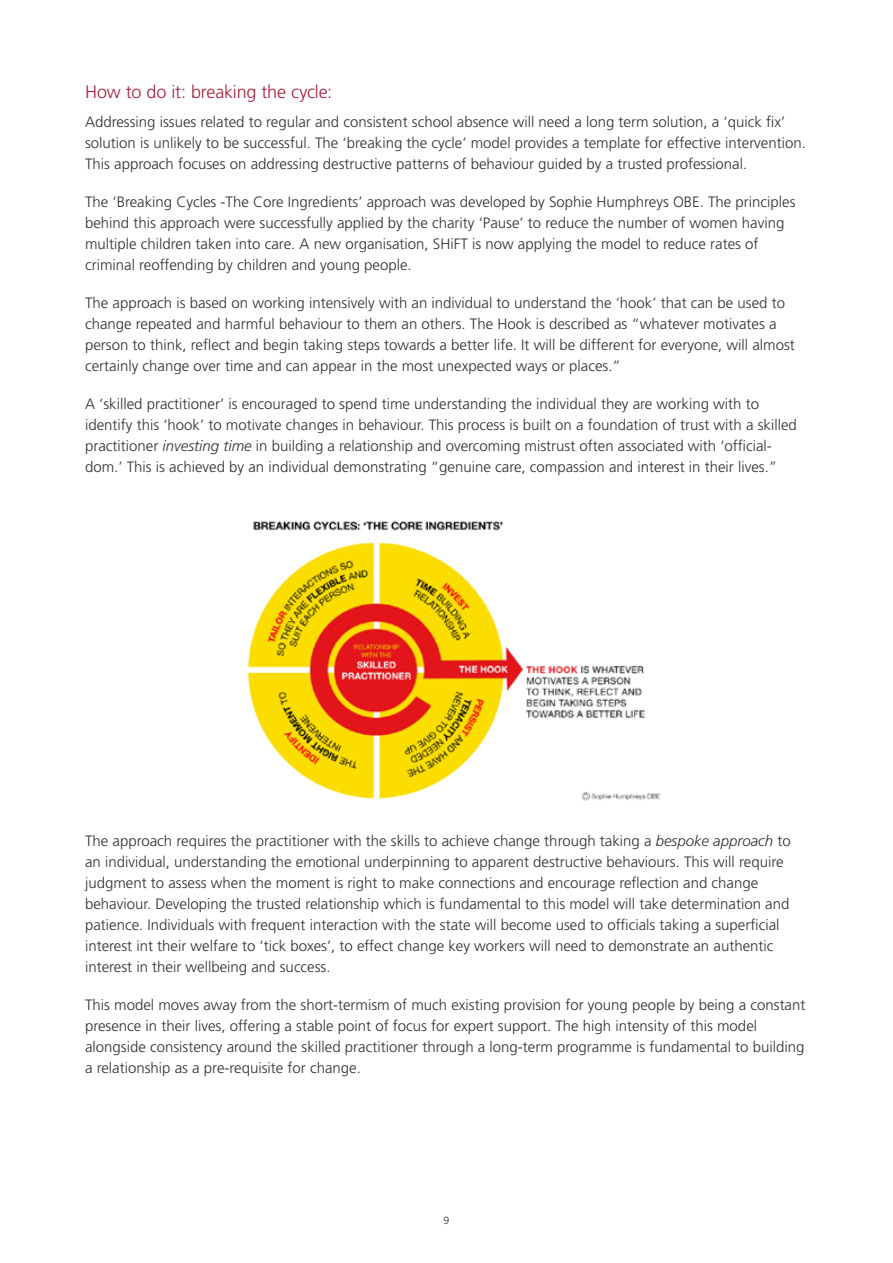
<style>
.page{position:relative;width:893px;height:1263px;background:#fff}
.page>*{position:absolute;margin:0;border:0;box-sizing:border-box;transform-origin:0 0}
.t1{font:300 18px "Frutiger LT Std";letter-spacing:-.01em;color:#a12241}
.t2{font:300 15px/21px "Frutiger LT Std";color:#31302f}
.t3{font:300 10.5px "Frutiger LT Std";color:#31302f}
.s1{font-style:italic}
</style>
<div class="page">
<img style="left:247px;top:520px;width:413px;height:281px">
<p class="t1" style="left:85px;top:81px;width:249px">How to do it: breaking the cycle:</p>
<p class="t2" style="left:85px;top:112px;width:722px">Addressing issues related to regular and consistent school absence will need a long term solution, a ‘quick fix’ solution is unlikely to be successful. The ‘breaking the cycle’ model provides a template for effective intervention.<br>This approach focuses on addressing destructive patterns of behaviour guided by a trusted professional.</p>
<p class="t2" style="left:85px;top:192px;width:712px">The ‘Breaking Cycles -The Core Ingredients’ approach was developed by Sophie Humphreys OBE. The principles behind this approach were successfully applied by the charity ‘Pause’ to reduce the number of women having multiple children taken into care. A new organisation, SHiFT is now applying the model to reduce rates of criminal reoffending by children and young people.</p>
<p class="t2" style="left:85px;top:293px;width:711px">The approach is based on working intensively with an individual to understand the ‘hook’ that can be used to change repeated and harmful behaviour to them an others. The Hook is described as “whatever motivates a person to think, reflect and begin taking steps towards a better life. It will be different for everyone, will almost certainly change over time and can appear in the most unexpected ways or places.”</p>
<p class="t2" style="left:85px;top:394px;width:713px">A ‘skilled practitioner’ is encouraged to spend time understanding the individual they are working with to identify this ‘hook’ to motivate changes in behaviour. This process is built on a foundation of trust with a skilled practitioner <span class="s1">investing time</span> in building a relationship and overcoming mistrust often associated with ‘official&shy;dom.’ This is achieved by an individual demonstrating “genuine care, compassion and interest in their lives.”</p>
<p class="t2" style="left:85px;top:831px;width:707px">The approach requires the practitioner with the skills to achieve change through taking a <span class="s1">bespoke approach</span> to an individual, understanding the emotional underpinning to apparent destructive behaviours. This will require judgment to assess when the moment is right to make connections and encourage reflection and change behaviour. Developing the trusted relationship which is fundamental to this model will take determination and patience. Individuals with frequent interaction with the state will become used to officials taking a superficial interest int their welfare to ‘tick boxes’, to effect change key workers will need to demonstrate an authentic interest in their wellbeing and success.</p>
<p class="t2" style="left:85px;top:995px;width:722px">This model moves away from the short-termism of much existing provision for young people by being a constant presence in their lives, offering a stable point of focus for expert support. The high intensity of this model alongside consistency around the skilled practitioner through a long-term programme is fundamental to building a relationship as a pre-requisite for change.</p>
<p class="t3" style="left:444px;top:1215px;width:7px">9</p>
</div>
